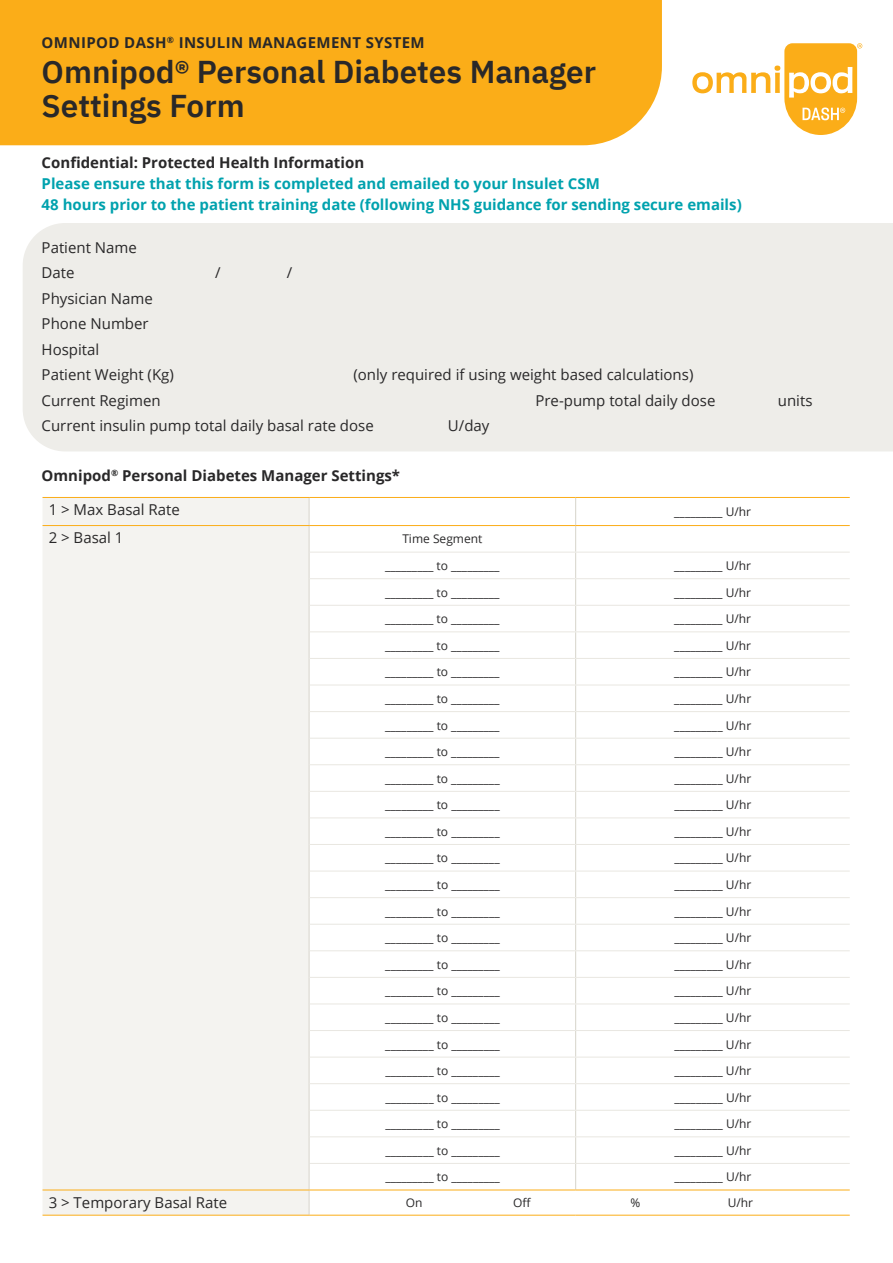
<style>
.page{position:relative;width:893px;height:1263px;background:#fff}
.page>*{position:absolute;margin:0;border:0;box-sizing:border-box;transform-origin:0 0}
.t1{font:600 31.5px/34.5px "IBM Plex Sans";color:#292829}
.t2{font:15px/25.5px "Open Sans";color:#292829}
.t3{font:700 15px/21px "Open Sans";color:#00a2ae}
.t4{font:700 15px "Open Sans";color:#292829}
.t5{font:700 15px "Open Sans";letter-spacing:.025em;color:#292829}
.t6{font:12px "Open Sans";color:#292829}
</style>
<div class="page">
<div style="left:23px;top:223px;width:870px;height:228px;background:#eeede9"></div>
<div style="left:0;top:0;width:662px;height:145px;background:#fbad18"></div>
<div style="left:43px;top:498px;width:266px;height:717px;background:#f4f3f0"></div>
<hr style="left:309px;top:552px;width:267px;height:1px;background:#e9e7e1">
<hr style="left:576px;top:552px;width:274px;height:1px;background:#e9e7e1">
<hr style="left:309px;top:578px;width:267px;height:1px;background:#e9e7e1">
<hr style="left:576px;top:578px;width:274px;height:1px;background:#e9e7e1">
<hr style="left:309px;top:605px;width:267px;height:1px;background:#e9e7e1">
<hr style="left:576px;top:605px;width:274px;height:1px;background:#e9e7e1">
<hr style="left:309px;top:631px;width:267px;height:1px;background:#e9e7e1">
<hr style="left:576px;top:631px;width:274px;height:1px;background:#e9e7e1">
<hr style="left:309px;top:658px;width:267px;height:1px;background:#e9e7e1">
<hr style="left:576px;top:658px;width:274px;height:1px;background:#e9e7e1">
<hr style="left:309px;top:685px;width:267px;height:1px;background:#e9e7e1">
<hr style="left:576px;top:685px;width:274px;height:1px;background:#e9e7e1">
<hr style="left:309px;top:711px;width:267px;height:1px;background:#e9e7e1">
<hr style="left:576px;top:711px;width:274px;height:1px;background:#e9e7e1">
<hr style="left:309px;top:738px;width:267px;height:1px;background:#e9e7e1">
<hr style="left:576px;top:738px;width:274px;height:1px;background:#e9e7e1">
<hr style="left:309px;top:764px;width:267px;height:1px;background:#e9e7e1">
<hr style="left:576px;top:764px;width:274px;height:1px;background:#e9e7e1">
<hr style="left:309px;top:791px;width:267px;height:1px;background:#e9e7e1">
<hr style="left:576px;top:791px;width:274px;height:1px;background:#e9e7e1">
<hr style="left:309px;top:817px;width:267px;height:1px;background:#e9e7e1">
<hr style="left:576px;top:817px;width:274px;height:1px;background:#e9e7e1">
<hr style="left:309px;top:844px;width:267px;height:1px;background:#e9e7e1">
<hr style="left:576px;top:844px;width:274px;height:1px;background:#e9e7e1">
<hr style="left:309px;top:871px;width:267px;height:1px;background:#e9e7e1">
<hr style="left:576px;top:871px;width:274px;height:1px;background:#e9e7e1">
<hr style="left:309px;top:897px;width:267px;height:1px;background:#e9e7e1">
<hr style="left:576px;top:897px;width:274px;height:1px;background:#e9e7e1">
<hr style="left:309px;top:924px;width:267px;height:1px;background:#e9e7e1">
<hr style="left:576px;top:924px;width:274px;height:1px;background:#e9e7e1">
<hr style="left:309px;top:950px;width:267px;height:1px;background:#e9e7e1">
<hr style="left:576px;top:950px;width:274px;height:1px;background:#e9e7e1">
<hr style="left:309px;top:977px;width:267px;height:1px;background:#e9e7e1">
<hr style="left:576px;top:977px;width:274px;height:1px;background:#e9e7e1">
<hr style="left:309px;top:1003px;width:267px;height:1px;background:#e9e7e1">
<hr style="left:576px;top:1003px;width:274px;height:1px;background:#e9e7e1">
<hr style="left:309px;top:1030px;width:267px;height:1px;background:#e9e7e1">
<hr style="left:576px;top:1030px;width:274px;height:1px;background:#e9e7e1">
<hr style="left:309px;top:1057px;width:267px;height:1px;background:#e9e7e1">
<hr style="left:576px;top:1057px;width:274px;height:1px;background:#e9e7e1">
<hr style="left:309px;top:1083px;width:267px;height:1px;background:#e9e7e1">
<hr style="left:576px;top:1083px;width:274px;height:1px;background:#e9e7e1">
<hr style="left:309px;top:1110px;width:267px;height:1px;background:#e9e7e1">
<hr style="left:576px;top:1110px;width:274px;height:1px;background:#e9e7e1">
<hr style="left:309px;top:1136px;width:267px;height:1px;background:#e9e7e1">
<hr style="left:576px;top:1136px;width:274px;height:1px;background:#e9e7e1">
<hr style="left:309px;top:1163px;width:267px;height:1px;background:#e9e7e1">
<hr style="left:576px;top:1163px;width:274px;height:1px;background:#e9e7e1">
<svg style="left:575px;top:498px;width:1px;height:691px"></svg>
<svg style="left:309px;top:498px;width:1px;height:717px"></svg>
<hr style="left:43px;top:525px;width:266px;height:1px;background:#fbad18">
<hr style="left:309px;top:525px;width:267px;height:1px;background:#fbad18">
<hr style="left:576px;top:525px;width:274px;height:1px;background:#fbad18">
<hr style="left:43px;top:1189px;width:266px;height:1px;background:#fbad18">
<hr style="left:309px;top:1189px;width:267px;height:1px;background:#fbad18">
<hr style="left:576px;top:1189px;width:274px;height:1px;background:#fbad18">
<hr style="left:43px;top:1215px;width:266px;height:1px;background:#fbad18">
<hr style="left:309px;top:1215px;width:267px;height:1px;background:#fbad18">
<hr style="left:576px;top:1215px;width:274px;height:1px;background:#fbad18">
<hr style="left:43px;top:497px;width:266px;height:1px;background:#fbad18">
<hr style="left:309px;top:497px;width:267px;height:1px;background:#fbad18">
<hr style="left:576px;top:497px;width:274px;height:1px;background:#fbad18">
<svg style="left:692px;top:43px;width:170px;height:92px"></svg>
<p class="t5" style="left:42px;top:32px;width:385px">OMNIPOD DASH<sup>®</sup> INSULIN MANAGEMENT SYSTEM</p>
<h1 class="t1" style="left:42px;top:51px;width:556px">Omnipod® Personal Diabetes Manager<br>Settings Form</h1>
<p class="t4" style="left:42px;top:152px;width:324px">Confidential: Protected Health Information</p>
<p class="t3" style="left:42px;top:173px;width:702px">Please ensure that this form is completed and emailed to your Insulet CSM<br>48 hours prior to the patient training date (following NHS guidance for sending secure emails)</p>
<p class="t2" style="left:42px;top:234px;width:97px">Patient Name<br>Date</p>
<p class="t2" style="left:215px;top:260px;width:7px">/</p>
<p class="t2" style="left:287px;top:260px;width:7px">/</p>
<p class="t2" style="left:42px;top:285px;width:134px">Physician Name<br>Phone Number<br>Hospital<br>Patient Weight (Kg)</p>
<p class="t2" style="left:353px;top:362px;width:342px">(only required if using weight based calculations)</p>
<p class="t2" style="left:42px;top:387px;width:121px">Current Regimen</p>
<p class="t2" style="left:535px;top:387px;width:181px">Pre-pump total daily dose</p>
<p class="t2" style="left:778px;top:387px;width:36px">units</p>
<p class="t2" style="left:42px;top:413px;width:334px">Current insulin pump total daily basal rate dose</p>
<p class="t2" style="left:448px;top:413px;width:43px">U/day</p>
<p class="t4" style="left:42px;top:465px;width:360px">Omnipod<sup>®</sup> Personal Diabetes Manager Settings*</p>
<p class="t2" style="left:49px;top:496px;width:133px">1 &gt; Max Basal Rate</p>
<p class="t6" style="left:674px;top:503px;width:78px">_________ U/hr</p>
<p class="t2" style="left:49px;top:525px;width:76px">2 &gt; Basal 1</p>
<p class="t6" style="left:402px;top:531px;width:82px">Time Segment</p>
<p class="t6" style="left:385px;top:557px;width:116px">_________ to _________</p>
<p class="t6" style="left:674px;top:557px;width:78px">_________ U/hr</p>
<p class="t6" style="left:385px;top:584px;width:116px">_________ to _________</p>
<p class="t6" style="left:674px;top:584px;width:78px">_________ U/hr</p>
<p class="t6" style="left:385px;top:611px;width:116px">_________ to _________</p>
<p class="t6" style="left:674px;top:611px;width:78px">_________ U/hr</p>
<p class="t6" style="left:385px;top:637px;width:116px">_________ to _________</p>
<p class="t6" style="left:674px;top:637px;width:78px">_________ U/hr</p>
<p class="t6" style="left:385px;top:664px;width:116px">_________ to _________</p>
<p class="t6" style="left:674px;top:664px;width:78px">_________ U/hr</p>
<p class="t6" style="left:385px;top:690px;width:116px">_________ to _________</p>
<p class="t6" style="left:674px;top:690px;width:78px">_________ U/hr</p>
<p class="t6" style="left:385px;top:717px;width:116px">_________ to _________</p>
<p class="t6" style="left:674px;top:717px;width:78px">_________ U/hr</p>
<p class="t6" style="left:385px;top:743px;width:116px">_________ to _________</p>
<p class="t6" style="left:674px;top:743px;width:78px">_________ U/hr</p>
<p class="t6" style="left:385px;top:770px;width:116px">_________ to _________</p>
<p class="t6" style="left:674px;top:770px;width:78px">_________ U/hr</p>
<p class="t6" style="left:385px;top:797px;width:116px">_________ to _________</p>
<p class="t6" style="left:674px;top:797px;width:78px">_________ U/hr</p>
<p class="t6" style="left:385px;top:823px;width:116px">_________ to _________</p>
<p class="t6" style="left:674px;top:823px;width:78px">_________ U/hr</p>
<p class="t6" style="left:385px;top:850px;width:116px">_________ to _________</p>
<p class="t6" style="left:674px;top:850px;width:78px">_________ U/hr</p>
<p class="t6" style="left:385px;top:876px;width:116px">_________ to _________</p>
<p class="t6" style="left:674px;top:876px;width:78px">_________ U/hr</p>
<p class="t6" style="left:385px;top:903px;width:116px">_________ to _________</p>
<p class="t6" style="left:674px;top:903px;width:78px">_________ U/hr</p>
<p class="t6" style="left:385px;top:929px;width:116px">_________ to _________</p>
<p class="t6" style="left:674px;top:929px;width:78px">_________ U/hr</p>
<p class="t6" style="left:385px;top:956px;width:116px">_________ to _________</p>
<p class="t6" style="left:674px;top:956px;width:78px">_________ U/hr</p>
<p class="t6" style="left:385px;top:983px;width:116px">_________ to _________</p>
<p class="t6" style="left:674px;top:983px;width:78px">_________ U/hr</p>
<p class="t6" style="left:385px;top:1009px;width:116px">_________ to _________</p>
<p class="t6" style="left:674px;top:1009px;width:78px">_________ U/hr</p>
<p class="t6" style="left:385px;top:1036px;width:116px">_________ to _________</p>
<p class="t6" style="left:674px;top:1036px;width:78px">_________ U/hr</p>
<p class="t6" style="left:385px;top:1062px;width:116px">_________ to _________</p>
<p class="t6" style="left:674px;top:1062px;width:78px">_________ U/hr</p>
<p class="t6" style="left:385px;top:1089px;width:116px">_________ to _________</p>
<p class="t6" style="left:674px;top:1089px;width:78px">_________ U/hr</p>
<p class="t6" style="left:385px;top:1116px;width:116px">_________ to _________</p>
<p class="t6" style="left:674px;top:1116px;width:78px">_________ U/hr</p>
<p class="t6" style="left:385px;top:1142px;width:116px">_________ to _________</p>
<p class="t6" style="left:674px;top:1142px;width:78px">_________ U/hr</p>
<p class="t6" style="left:385px;top:1169px;width:116px">_________ to _________</p>
<p class="t6" style="left:674px;top:1169px;width:78px">_________ U/hr</p>
<p class="t2" style="left:49px;top:1189px;width:180px">3 &gt; Temporary Basal Rate</p>
<p class="t6" style="left:406px;top:1194px;width:18px">On</p>
<p class="t6" style="left:513px;top:1194px;width:19px">Off</p>
<p class="t6" style="left:630px;top:1194px;width:11px">%</p>
<p class="t6" style="left:728px;top:1194px;width:27px">U/hr</p>
</div>
